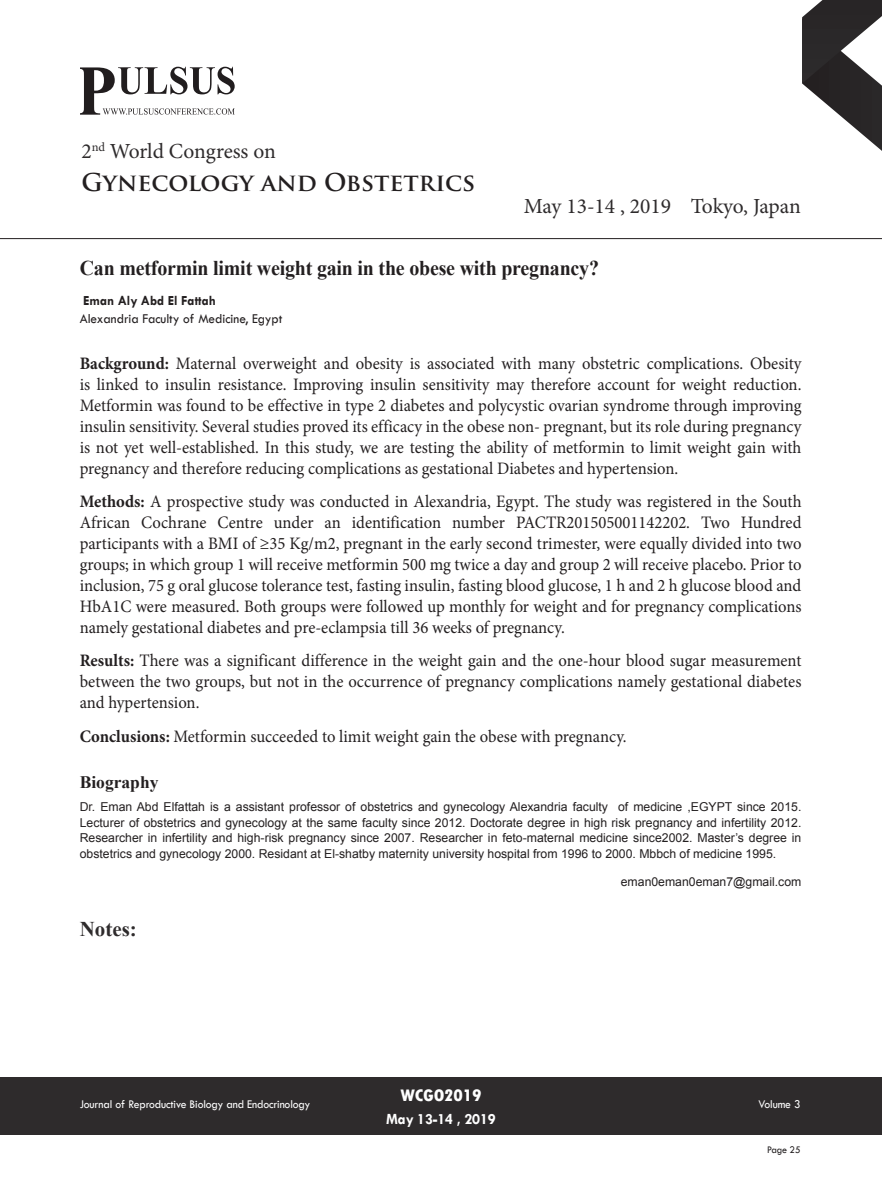
<style>
.page{position:relative;width:882px;height:1197px;background:#fff}
.page>*{position:absolute;margin:0;border:0;box-sizing:border-box;transform-origin:0 0}
.t1{font:700 23.97px "Trajan Pro";color:#231f20}
.t2{font:21.53px "Minion Pro";letter-spacing:-.005em;color:#2e2b2c}
.t3{font:700 21px "Times New Roman";letter-spacing:-.01em;color:#231f20;scale:.95 1}
.t4{font:700 21px "Times New Roman";color:#2e2b2c}
.Abstract{font:17.5px/21px "Minion Pro";color:#231f20;text-align:justify;scale:.95 1}
.Bio_Heading{font:700 17.5px "Times New Roman";color:#231f20}
.t5{font:800 condensed 17.5px "Tw Cen";letter-spacing:-.01em;color:#fff;scale:1.1 1}
.t6{font:700 15.75px "Tw Cen";letter-spacing:-.01em;color:#fff;scale:.95 1}
.Affiliation{font:14px "Tw Cen";color:#231f20;scale:.95 1}
.Name{font:700 14px "Tw Cen";color:#231f20;scale:.95 1}
.Biography{font:12.25px/15.8px "Arial";color:#231f20;text-align:justify}
.t7{font:12.25px "Tw Cen";letter-spacing:-.01em;color:#fff;scale:.95 1}
.t8{font:10.5px "Tw Cen";letter-spacing:-.02em;color:#231f20;scale:.95 1}
.s1{font-weight:700}
</style>
<div class="page">
<svg style="left:802px;top:0;width:80px;height:151px"></svg>
<div style="left:0;top:1077px;width:882px;height:58px;background:#2e2b2c"></div>
<svg style="left:80px;top:67px;width:155px;height:48px"></svg>
<hr style="left:0;top:238px;width:882px;height:1px;background:#231f20">
<p class="t2" style="left:81px;top:137px;width:196px">2<sup>nd</sup> World Congress on</p>
<h1 class="t1" style="left:81px;top:167px;width:395px">GYNECOLOGY AND OBSTETRICS</h1>
<p class="t2" style="left:524px;top:192px;width:279px">May 13-14 , 2019 Tokyo, Japan</p>
<p class="t3" style="left:80px;top:254px;width:548px">Can metformin limit weight gain in the obese with pregnancy?</p>
<p class="Name" style="left:83px;top:292px;width:141px">Eman Aly Abd El Fattah</p>
<p class="Affiliation" style="left:80px;top:310px;width:215px">Alexandria Faculty of Medicine, Egypt</p>
<p class="Abstract" style="left:80px;top:353px;width:761px"><span class="s1">Background:</span> Maternal overweight and obesity is associated with many obstetric complications. Obesity is linked to insulin resistance. Improving insulin sensitivity may therefore account for weight reduction.<br>Metformin was found to be effective in type 2 diabetes and polycystic ovarian syndrome through improving insulin sensitivity. Several studies proved its efficacy in the obese non- pregnant, but its role during pregnancy is not yet well-established. In this study, we are testing the ability of metformin to limit weight gain with pregnancy and therefore reducing complications as gestational Diabetes and hypertension.</p>
<p class="Abstract" style="left:80px;top:491px;width:761px"><span class="s1">Methods:</span> A prospective study was conducted in Alexandria, Egypt. The study was registered in the South African Cochrane Centre under an identification number PACTR201505001142202. Two Hundred participants with a BMI of ≥35 Kg/m2, pregnant in the early second trimester, were equally divided into two groups; in which group 1 will receive metformin 500 mg twice a day and group 2 will receive placebo. Prior to inclusion, 75 g oral glucose tolerance test, fasting insulin, fasting blood glucose, 1 h and 2 h glucose blood and HbA1C were measured. Both groups were followed up monthly for weight and for pregnancy complications namely gestational diabetes and pre-eclampsia till 36 weeks of pregnancy.</p>
<p class="Abstract" style="left:80px;top:650px;width:761px"><span class="s1">Results:</span> There was a significant difference in the weight gain and the one-hour blood sugar measurement between the two groups, but not in the occurrence of pregnancy complications namely gestational diabetes and hypertension.</p>
<p class="Abstract" style="left:80px;top:726px;width:577px"><span class="s1">Conclusions:</span> Metformin succeeded to limit weight gain the obese with pregnancy.</p>
<p class="Bio_Heading" style="left:80px;top:770px;width:80px">Biography</p>
<p class="Biography" style="left:80px;top:799px;width:723px">Dr. Eman Abd Elfattah is a assistant professor of obstetrics and gynecology Alexandria faculty of medicine ,EGYPT since 2015.<br>Lecturer of obstetrics and gynecology at the same faculty since 2012. Doctorate degree in high risk pregnancy and infertility 2012.<br>Researcher in infertility and high-risk pregnancy since 2007. Researcher in feto-maternal medicine since2002. Master’s degree in obstetrics and gynecology 2000. Residant at El-shatby maternity university hospital from 1996 to 2000. Mbbch of medicine 1995.</p>
<p class="Biography" style="left:621px;top:874px;width:182px">eman0eman0eman7@gmail.com</p>
<p class="t4" style="left:80px;top:914px;width:59px">Notes:</p>
<p class="t7" style="left:80px;top:1097px;width:244px">Journal of Reproductive Biology and Endocrinology</p>
<p class="t5" style="left:401px;top:1085px;width:75px">WCGO2019</p>
<p class="t6" style="left:386px;top:1109px;width:117px">May 13-14 , 2019</p>
<p class="t7" style="left:758px;top:1097px;width:46px">Volume 3</p>
<p class="t8" style="left:767px;top:1143px;width:37px">Page 25</p>
</div>
